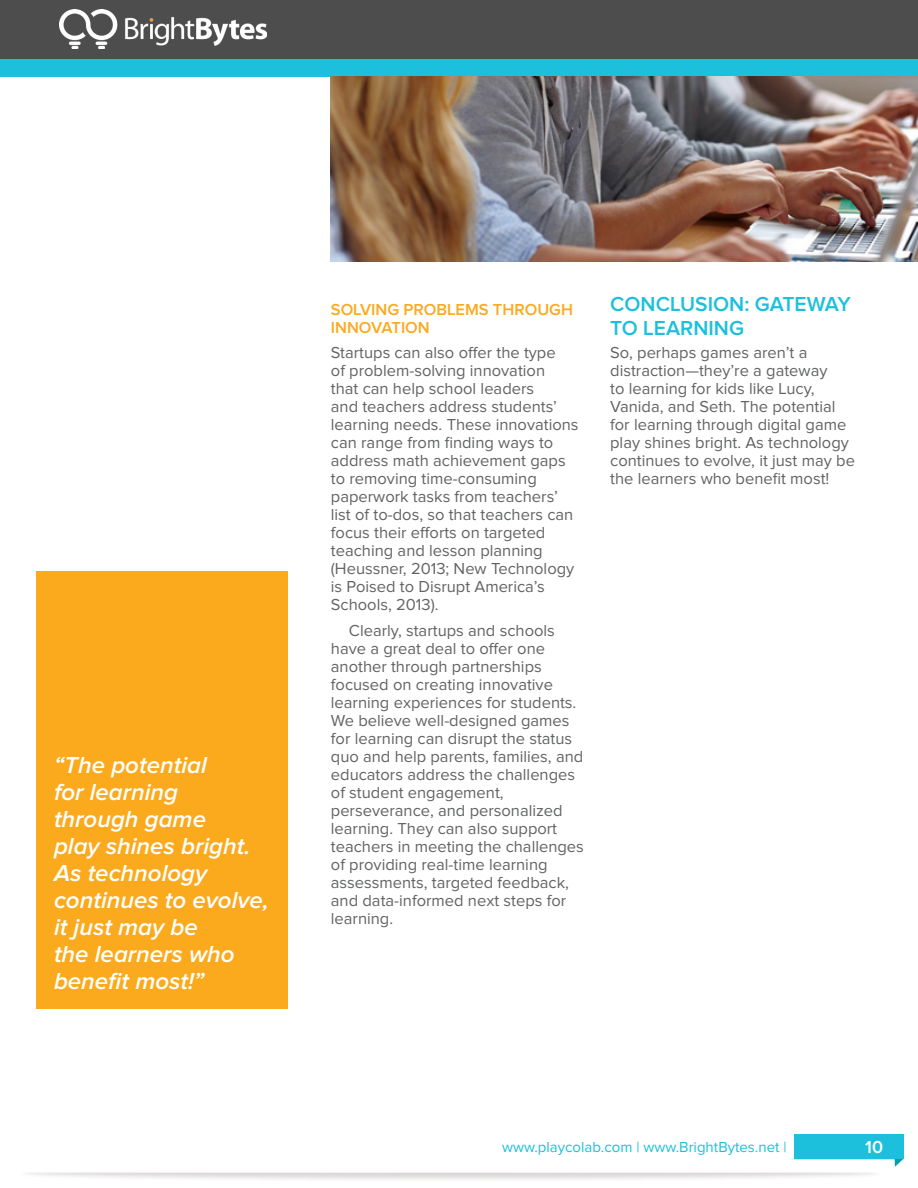
<style>
.page{position:relative;width:918px;height:1188px;background:#fff}
.page>*{position:absolute;margin:0;border:0;box-sizing:border-box;transform-origin:0 0}
.t1{font:italic 600 24px/27px "Proxima Nova";color:#fff}
.t2{font:600 21px/24px "Proxima Nova";color:#1dc0dc}
.t3{font:600 18px "Proxima Nova";color:#fff}
.t4{font:16.5px/18px "Proxima Nova";color:#626363}
.t5{font:600 16.5px "Proxima Nova";color:#fbaa1e}
.t6{font:15px "Proxima Nova";color:#1dc0dc}
</style>
<div class="page">
<div style="left:0;top:59px;width:918px;height:17px;background:#1dc0dc"></div>
<div style="left:0;top:0;width:918px;height:59px;background:#4d4d4d"></div>
<img style="left:59px;top:10px;width:208px;height:39px">
<img style="left:27px;top:1158px;width:877px;height:22px">
<div style="left:794px;top:1134px;width:110px;height:24px;background:#1dc0dc"></div>
<div style="left:36px;top:571px;width:252px;height:438px;background:#fbaa1e"></div>
<img style="left:331px;top:76px;width:587px;height:186px">
<h1 class="t1" style="left:54px;top:752px;width:216px">“The potential<br>for learning<br>through game<br>play shines bright.<br>As technology continues to evolve, it just may be<br>the learners who benefit most!”</h1>
<p class="t5" style="left:331px;top:300px;width:11px">SOLVING</p>
<p class="t5" style="left:404px;top:300px;width:12px">PROBLEMS</p>
<p class="t5" style="left:493px;top:300px;width:13px">THROUGH</p>
<p class="t5" style="left:331px;top:318px;width:11px">INNOVATION</p>
<p class="t4" style="left:331px;top:344px;width:249px">Startups can also offer the type<br>of problem-solving innovation<br>that can help school leaders<br>and teachers address students’ learning needs. These innovations can range from finding ways to address math achievement gaps to removing time-consuming paperwork tasks from teachers’ list of to-dos, so that teachers can focus their efforts on targeted teaching and lesson planning (Heussner, 2013; New Technology is Poised to Disrupt America’s<br>Schools, 2013).</p>
<p class="t4" style="left:331px;top:621px;width:255px;text-indent:18px">Clearly, startups and schools have a great deal to offer one another through partnerships focused on creating innovative learning experiences for students.<br>We believe well-designed games for learning can disrupt the status quo and help parents, families, and educators address the challenges of student engagement, perseverance, and personalized learning. They can also support teachers in meeting the challenges of providing real-time learning assessments, targeted feedback, and data-informed next steps for learning.</p>
<p class="t2" style="left:610px;top:293px;width:242px">CONCLUSION: GATEWAY<br>TO LEARNING</p>
<p class="t4" style="left:610px;top:344px;width:246px">So, perhaps games aren’t a distraction—they’re a gateway<br>to learning for kids like Lucy,<br>Vanida, and Seth. The potential for learning through digital game play shines bright. As technology continues to evolve, it just may be the learners who benefit most!</p>
<p class="t6" style="left:502px;top:1138px;width:286px">www.playcolab.com | www.BrightBytes.net |</p>
<p class="t3" style="left:865px;top:1137px;width:19px">10</p>
</div>
